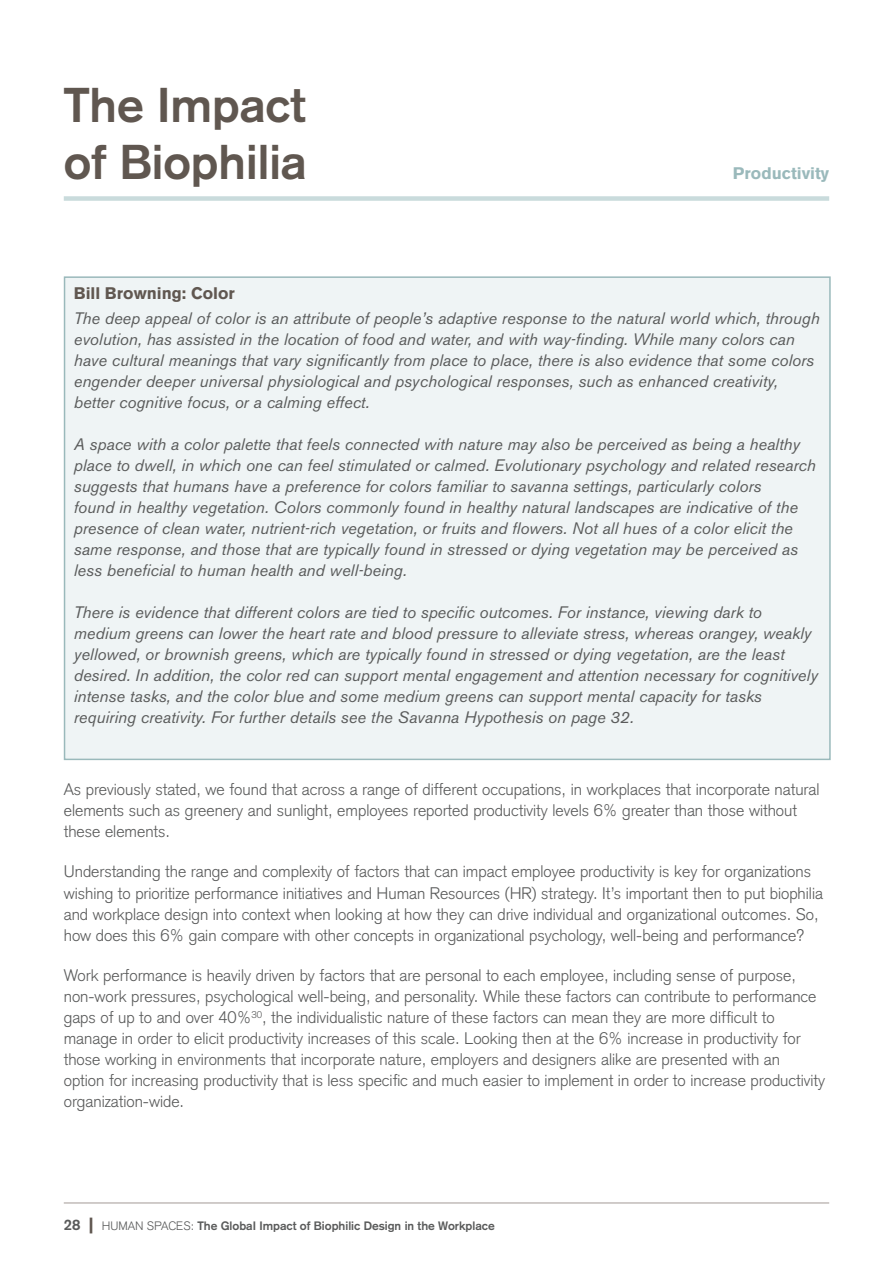
<style>
.page{position:relative;width:893px;height:1263px;background:#fff}
.page>*{position:absolute;margin:0;border:0;box-sizing:border-box;transform-origin:0 0}
.t1{font:700 48px/57px "Akzidenz Grotesk";color:#605750}
.t2{font:italic 16.5px/21px "Akzidenz Grotesk BQ";color:#5a5b5b}
.t3{font:300 16.5px/21px "Akzidenz Grotesk";color:#5a5b5b}
.t4{font:900 16.5px "Akzidenz Grotesk";color:#605750}
.t5{font:900 16.5px "Akzidenz Grotesk";color:#9ab9bb}
.t6{font:700 12px "Akzidenz Grotesk";color:#5a5b5b}
.s1{font-size:15px}
.s2{font-weight:900;font-size:21px;color:#605750}
.s3{font-weight:300}
</style>
<div class="page">
<hr style="left:64px;top:1202px;width:765px;height:1px;background:#a39a95">
<div style="left:64px;top:196px;width:765px;height:5px;background:#c9dbdc"></div>
<div style="left:65px;top:277px;width:765px;height:482px;background:#eff4f5"></div>
<div style="left:64px;top:276px;width:767px;height:484px;border:2px solid #9ab9bb"></div>
<h1 class="t1" style="left:64px;top:77px;width:244px">The Impact of Biophilia</h1>
<p class="t5" style="left:733px;top:163px;width:98px">Productivity</p>
<p class="t4" style="left:74px;top:283px;width:163px">Bill Browning: Color</p>
<p class="t2" style="left:74px;top:308px;width:747px">The deep appeal of color is an attribute of people’s adaptive response to the natural world which, through evolution, has assisted in the location of food and water, and with way-finding. While many colors can have cultural meanings that vary significantly from place to place, there is also evidence that some colors engender deeper universal physiological and psychological responses, such as enhanced creativity, better cognitive focus, or a calming effect.</p>
<p class="t2" style="left:74px;top:434px;width:743px">A space with a color palette that feels connected with nature may also be perceived as being a healthy place to dwell, in which one can feel stimulated or calmed. Evolutionary psychology and related research suggests that humans have a preference for colors familiar to savanna settings, particularly colors<br>found in healthy vegetation. Colors commonly found in healthy natural landscapes are indicative of the presence of clean water, nutrient-rich vegetation, or fruits and flowers. Not all hues of a color elicit the same response, and those that are typically found in stressed or dying vegetation may be perceived as less beneficial to human health and well-being.</p>
<p class="t2" style="left:74px;top:602px;width:746px">There is evidence that different colors are tied to specific outcomes. For instance, viewing dark to medium greens can lower the heart rate and blood pressure to alleviate stress, whereas orangey, weakly yellowed, or brownish greens, which are typically found in stressed or dying vegetation, are the least desired. In addition, the color red can support mental engagement and attention necessary for cognitively intense tasks, and the color blue and some medium greens can support mental capacity for tasks requiring creativity. For further details see the Savanna Hypothesis on page 32.</p>
<p class="t3" style="left:64px;top:779px;width:757px">As previously stated, we found that across a range of different occupations, in workplaces that incorporate natural elements such as greenery and sunlight, employees reported productivity levels 6% greater than those without these elements.</p>
<p class="t3" style="left:64px;top:861px;width:761px">Understanding the range and complexity of factors that can impact employee productivity is key for organizations wishing to prioritize performance initiatives and Human Resources (HR) strategy. It’s important then to put biophilia and workplace design into context when looking at how they can drive individual and organizational outcomes. So, how does this 6% gain compare with other concepts in organizational psychology, well-being and performance?</p>
<p class="t3" style="left:64px;top:965px;width:763px">Work performance is heavily driven by factors that are personal to each employee, including sense of purpose, non-work pressures, psychological well-being, and personality. While these factors can contribute to performance gaps of up to and over 40%<sup>30</sup>, the individualistic nature of these factors can mean they are more difficult to manage in order to elicit productivity increases of this scale. Looking then at the 6% increase in productivity for those working in environments that incorporate nature, employers and designers alike are presented with an<br>option for increasing productivity that is less specific and much easier to implement in order to increase productivity organization-wide.</p>
<p class="t6" style="left:64px;top:1218px;width:432px"><span class="s1">28</span> <span class="s2">|</span> <span class="s3">HUMAN SPACES:</span> The GlobaI Impact of Biophilic Design in the Workplace</p>
</div>
